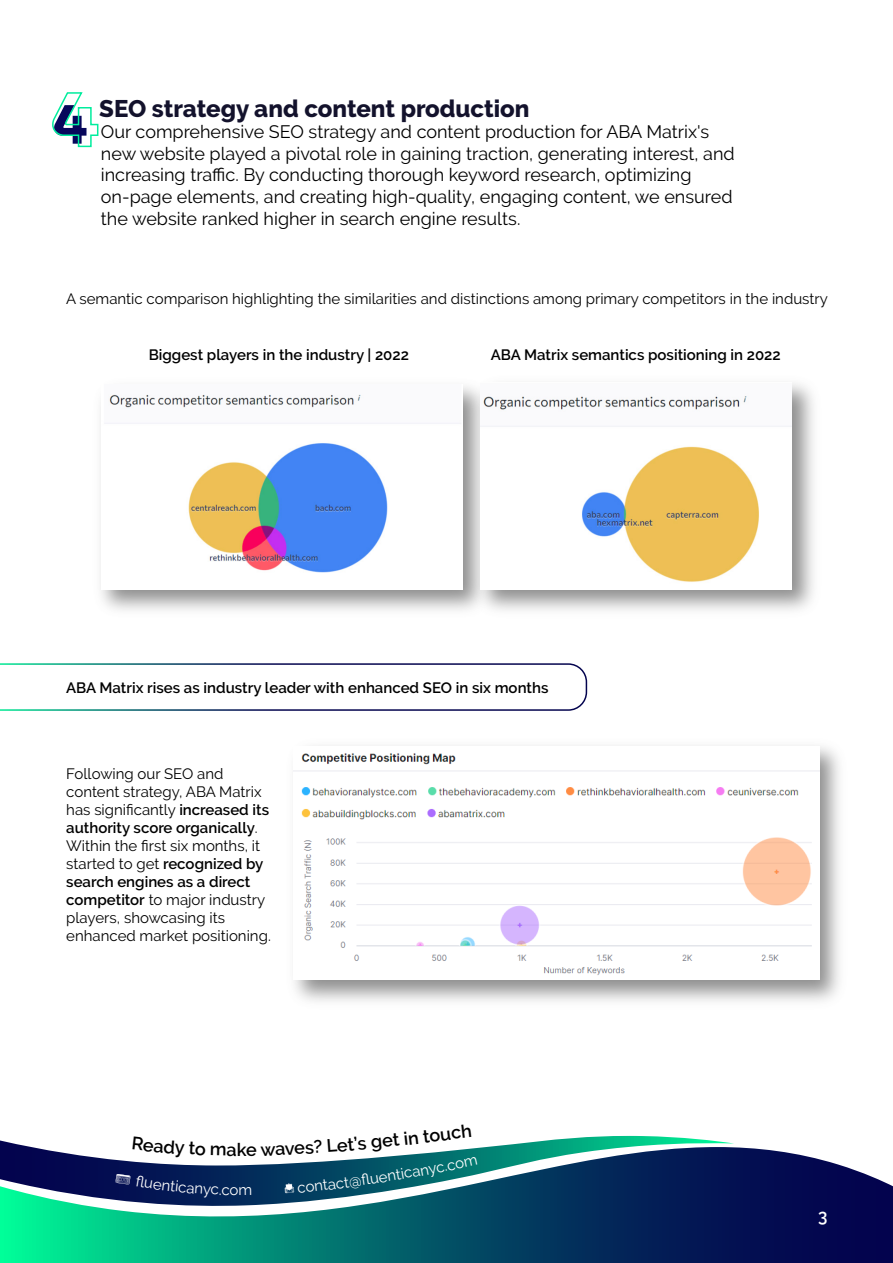
<style>
.page{position:relative;width:893px;height:1263px;background:#fff}
.page>*{position:absolute;margin:0;border:0;box-sizing:border-box;transform-origin:0 0}
.t1{font:100 55.05px "Museo Moderno";color:#07075b}
.t2{font:800 24px "Raleway";color:#13122c}
.t3{font:18px/21.6px "Raleway";color:#000}
.t4{font:600 18px "Raleway";color:#000}
.t5{font:600 18px "Raleway";color:#fff;scale:.94 1}
.t6{font:15px/18px "Raleway";color:#000}
.t7{font:600 15px "Raleway";color:#000}
.t8{font:15px "Raleway";color:#fff}
.s1{font-weight:600}
</style>
<div class="page">
<svg style="left:0;top:663px;width:587px;height:48px"></svg>
<svg style="left:0;top:1136px;width:734px;height:11px"></svg>
<svg style="left:0;top:1147px;width:893px;height:116px;background:#216076"></svg>
<svg style="left:52px;top:92px;width:47px;height:56px"></svg>
<img style="left:104px;top:385px;width:358px;height:188px">
<img style="left:481px;top:382px;width:311px;height:208px">
<img style="left:293px;top:753px;width:526px;height:223px">
<svg style="left:132px;top:1137px;width:73px;height:21px"></svg>
<svg style="left:211px;top:1146px;width:15px;height:10px"></svg>
<svg style="left:247px;top:1139px;width:91px;height:17px"></svg>
<svg style="left:115px;top:1174px;width:123px;height:24px;background:#081f58"></svg>
<svg style="left:284px;top:1179px;width:52px;height:14px"></svg>
<svg style="left:371px;top:1172px;width:25px;height:12px"></svg>
<svg style="left:464px;top:1157px;width:13px;height:10px"></svg>
<h1 class="t1" style="left:52px;top:83px;width:38px">4</h1>
<h2 class="t2" style="left:99px;top:94px;width:432px">SEO strategy and content production</h2>
<p class="t3" style="left:101px;top:121px;width:635px">Our comprehensive SEO strategy and content production for ABA Matrix's new website played a pivotal role in gaining traction, generating interest, and increasing traffic. By conducting thorough keyword research, optimizing on-page elements, and creating high-quality, engaging content, we ensured the website ranked higher in search engine results.</p>
<p class="t6" style="left:66px;top:290px;width:763px">A semantic comparison highlighting the similarities and distinctions among primary competitors in the industry</p>
<p class="t7" style="left:149px;top:346px;width:262px">Biggest players in the industry | 2022</p>
<p class="t7" style="left:491px;top:346px;width:291px">ABA Matrix semantics positioning in 2022</p>
<p class="t7" style="left:66px;top:679px;width:484px">ABA Matrix rises as industry leader with enhanced SEO in six months</p>
<p class="t6" style="left:66px;top:764px;width:206px">Following our SEO and content strategy, ABA Matrix has significantly <span class="s1">increased its authority score organically</span>.<br>Within the first six months, it started to get <span class="s1">recognized by search engines as a direct competitor</span> to major industry players, showcasing its enhanced market positioning.</p>
<p class="t4" style="left:227px;top:1139px;width:22px">ak</p>
<p class="t4" style="left:336px;top:1135px;width:31px;rotate:-5deg">et’s</p>
<p class="t4" style="left:370px;top:1132px;width:39px;rotate:-6deg">get i</p>
<p class="t4" style="left:407px;top:1128px;width:66px;rotate:-7deg">n touch</p>
<p class="t8" style="left:238px;top:1181px;width:15px">m</p>
<p class="t8" style="left:335px;top:1175px;width:32px;rotate:-8deg">ct@fl</p>
<p class="t8" style="left:394px;top:1166px;width:35px;rotate:-10deg">tican</p>
<p class="t8" style="left:427px;top:1160px;width:37px;rotate:-11deg">yc.co</p>
<p class="t5" style="left:818px;top:1206px;width:11px">3</p>
</div>
